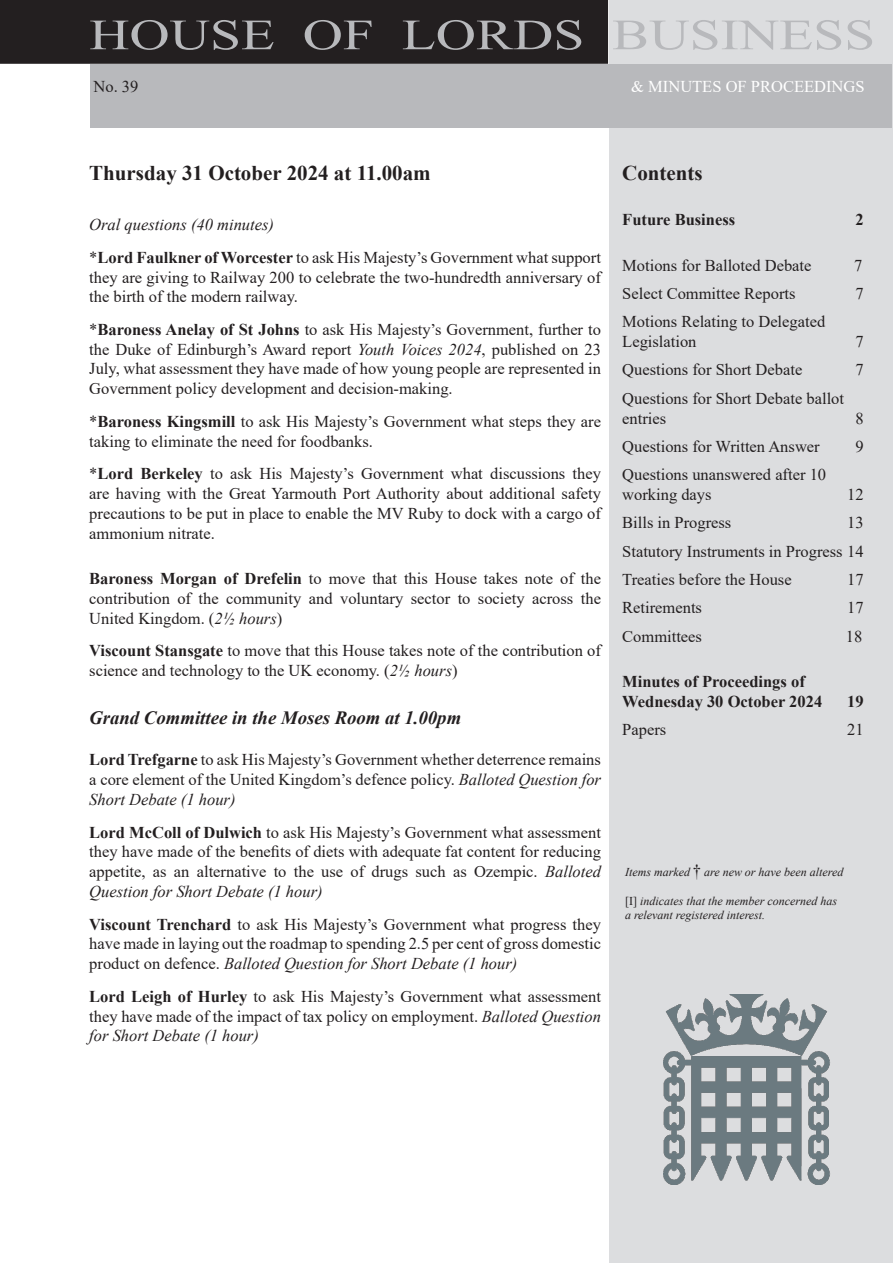
<style>
.page{position:relative;width:893px;height:1263px;background:#fff}
.page>*{position:absolute;margin:0;border:0;box-sizing:border-box;transform-origin:0 0}
.t1{font:43.2px "Times New Roman";color:#b8b9bc;scale:1.29 1}
.OPDate{font:700 21px "Times New Roman";color:#231f20}
.GCDate{font:italic 700 18.75px "Times New Roman";color:#231f20}
.OrderPaperEntryDispl{font:16.5px/19.8px "Times New Roman";color:#231f20;text-align:justify}
.t2{font:700 16.5px/19.8px "Times New Roman";color:#231f20}
.OrderPaperEntryDispl-2{font:italic 16.5px "Times New Roman";color:#231f20}
.t3{font:16.5px "Times New Roman";color:#fff}
.t4{font:italic 12px/14.4px "Times New Roman";color:#231f20}
.s1{font-weight:700}
.s2{font-style:italic}
.s3{font-style:normal;font-size:16.5px}
.s4{font-style:normal}
</style>
<div class="page">
<div style="left:1px;top:1px;width:606px;height:62px;background:#231f20"></div>
<div style="left:0;top:0;width:608px;height:64px;border:2px solid #231f20"></div>
<div style="left:609px;top:1px;width:283px;height:1262px;background:#dcdddf"></div>
<div style="left:90px;top:65px;width:801px;height:63px;background:#b8b9bc"></div>
<img style="left:664px;top:994px;width:166px;height:190px">
<h1 class="t1" style="left:89px;top:4px;width:611px">HOUSE OF LORDS BUSINESS</h1>
<p class="OrderPaperEntryDispl" style="left:94px;top:76px;width:46px">No. 39</p>
<p class="t3" style="left:631px;top:75px;width:235px">&amp; MINUTES OF PROCEEDINGS</p>
<p class="OPDate" style="left:89px;top:158px;width:343px">Thursday 31 October 2024 at 11.00am</p>
<p class="OrderPaperEntryDispl-2" style="left:89px;top:213px;width:186px">Oral questions (40 minutes)</p>
<p class="OrderPaperEntryDispl" style="left:89px;top:247px;width:513px">*<span class="s1">Lord Faulkner of Worcester</span> to ask His Majesty’s Government what support they are giving to Railway 200 to celebrate the two-hundredth anniversary of the birth of the modern railway.</p>
<p class="OrderPaperEntryDispl" style="left:89px;top:319px;width:513px">*<span class="s1">Baroness Anelay of St Johns</span> to ask His Majesty’s Government, further to the Duke of Edinburgh’s Award report <span class="s2">Youth Voices 2024</span>, published on 23<br>July, what assessment they have made of how young people are represented in Government policy development and decision-making.</p>
<p class="OrderPaperEntryDispl" style="left:89px;top:411px;width:513px">*<span class="s1">Baroness Kingsmill</span> to ask His Majesty’s Government what steps they are taking to eliminate the need for foodbanks.</p>
<p class="OrderPaperEntryDispl" style="left:89px;top:463px;width:513px">*<span class="s1">Lord Berkeley</span> to ask His Majesty’s Government what discussions they are having with the Great Yarmouth Port Authority about additional safety precautions to be put in place to enable the MV Ruby to dock with a cargo of ammonium nitrate.</p>
<p class="OrderPaperEntryDispl" style="left:89px;top:568px;width:513px"><span class="s1">Baroness Morgan of Drefelin</span> to move that this House takes note of the contribution of the community and voluntary sector to society across the United Kingdom. (<span class="s2">2½ hours</span>)</p>
<p class="OrderPaperEntryDispl" style="left:89px;top:640px;width:513px"><span class="s1">Viscount Stansgate</span> to move that this House takes note of the contribution of science and technology to the UK economy. (<span class="s2">2½ hours</span>)</p>
<p class="GCDate" style="left:89px;top:704px;width:373px">Grand Committee in the Moses Room at 1.00pm</p>
<p class="OrderPaperEntryDispl" style="left:89px;top:749px;width:513px"><span class="s1">Lord Trefgarne</span> to ask His Majesty’s Government whether deterrence remains a core element of the United Kingdom’s defence policy. <span class="s2">Balloted Question for Short Debate (1 hour)</span></p>
<p class="OrderPaperEntryDispl" style="left:89px;top:822px;width:513px"><span class="s1">Lord McColl of Dulwich</span> to ask His Majesty’s Government what assessment they have made of the benefits of diets with adequate fat content for reducing appetite, as an alternative to the use of drugs such as Ozempic. <span class="s2">Balloted Question for Short Debate (1 hour)</span></p>
<p class="OrderPaperEntryDispl" style="left:89px;top:914px;width:513px"><span class="s1">Viscount Trenchard</span> to ask His Majesty’s Government what progress they have made in laying out the roadmap to spending 2.5 per cent of gross domestic product on defence. <span class="s2">Balloted Question for Short Debate (1 hour)</span></p>
<p class="OrderPaperEntryDispl" style="left:89px;top:986px;width:513px"><span class="s1">Lord Leigh of Hurley</span> to ask His Majesty’s Government what assessment they have made of the impact of tax policy on employment. <span class="s2">Balloted Question for Short Debate (1 hour)</span></p>
<p class="OPDate" style="left:622px;top:158px;width:82px">Contents</p>
<p class="t2" style="left:622px;top:209px;width:114px">Future Business</p>
<p class="t2" style="left:855px;top:209px;width:10px">2</p>
<p class="OrderPaperEntryDispl" style="left:622px;top:255px;width:191px">Motions for Balloted Debate</p>
<p class="OrderPaperEntryDispl" style="left:854px;top:255px;width:10px">7</p>
<p class="OrderPaperEntryDispl" style="left:622px;top:283px;width:175px">Select Committee Reports</p>
<p class="OrderPaperEntryDispl" style="left:855px;top:283px;width:10px">7</p>
<p class="OrderPaperEntryDispl" style="left:622px;top:311px;width:205px">Motions Relating to Delegated<br>Legislation</p>
<p class="OrderPaperEntryDispl" style="left:855px;top:331px;width:10px">7</p>
<p class="OrderPaperEntryDispl" style="left:622px;top:359px;width:182px">Questions for Short Debate</p>
<p class="OrderPaperEntryDispl" style="left:855px;top:359px;width:10px">7</p>
<p class="OrderPaperEntryDispl" style="left:622px;top:388px;width:223px">Questions for Short Debate ballot entries</p>
<p class="OrderPaperEntryDispl" style="left:855px;top:408px;width:10px">8</p>
<p class="OrderPaperEntryDispl" style="left:622px;top:436px;width:199px">Questions for Written Answer</p>
<p class="OrderPaperEntryDispl" style="left:855px;top:436px;width:10px">9</p>
<p class="OrderPaperEntryDispl" style="left:622px;top:464px;width:205px">Questions unanswered after 10 working days</p>
<p class="OrderPaperEntryDispl" style="left:847px;top:484px;width:18px">12</p>
<p class="OrderPaperEntryDispl" style="left:622px;top:512px;width:111px">Bills in Progress</p>
<p class="OrderPaperEntryDispl" style="left:847px;top:512px;width:18px">13</p>
<p class="OrderPaperEntryDispl" style="left:622px;top:541px;width:243px">Statutory Instruments in Progress 14</p>
<p class="OrderPaperEntryDispl" style="left:622px;top:569px;width:171px">Treaties before the House</p>
<p class="OrderPaperEntryDispl" style="left:847px;top:569px;width:18px">17</p>
<p class="OrderPaperEntryDispl" style="left:622px;top:597px;width:81px">Retirements</p>
<p class="OrderPaperEntryDispl" style="left:847px;top:597px;width:18px">17</p>
<p class="OrderPaperEntryDispl" style="left:622px;top:625px;width:81px">Committees</p>
<p class="OrderPaperEntryDispl" style="left:846px;top:625px;width:18px">18</p>
<p class="t2" style="left:622px;top:671px;width:201px">Minutes of Proceedings of<br>Wednesday 30 October 2024</p>
<p class="t2" style="left:847px;top:691px;width:18px">19</p>
<p class="OrderPaperEntryDispl" style="left:622px;top:719px;width:45px">Papers</p>
<p class="OrderPaperEntryDispl" style="left:847px;top:719px;width:18px">21</p>
<p class="t4" style="left:625px;top:864px;width:220px">Items marked <span class="s3">†</span> are new or have been altered</p>
<p class="t4" style="left:625px;top:893px;width:213px"><span class="s4">[I]</span> indicates that the member concerned has a relevant registered interest.</p>
</div>
